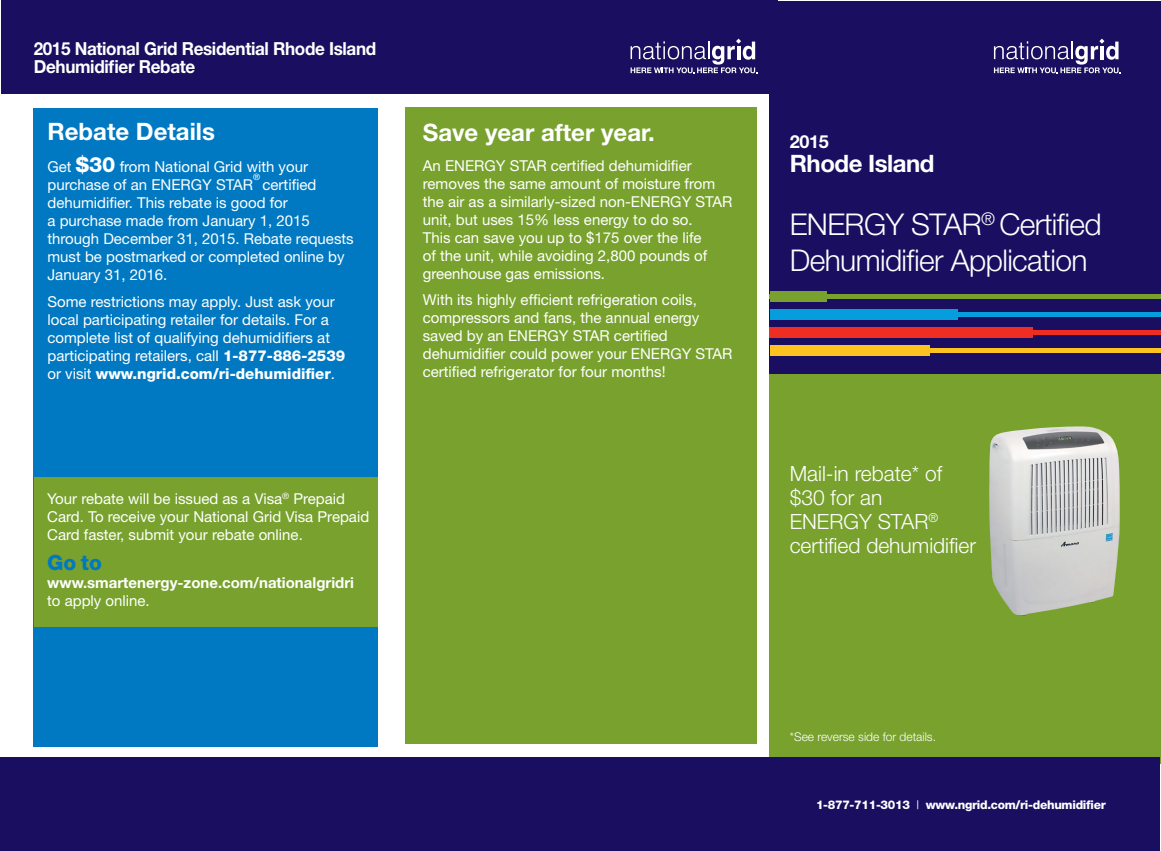
<style>
.page{position:relative;width:1161px;height:851px;background:#fff}
.page>*{position:absolute;margin:0;border:0;box-sizing:border-box;transform-origin:0 0}
.t1{font:300 30px/36px "Helvetica Neue";letter-spacing:-.02em;color:#fff}
.t2{font:700 24px "Helvetica Neue";color:#fff}
.t3{font:700 24px "Helvetica Neue";letter-spacing:-.02em;color:#fff}
.t4{font:300 21px/24px "Helvetica Neue";color:#fff}
.t5{font:800 21px "Helvetica Neue";color:#0079c2}
.t6{font:700 18px/18px "Helvetica Neue";letter-spacing:-.02em;color:#fff;scale:.94 1}
.t7{font:700 18px "Helvetica Neue";letter-spacing:-.02em;color:#fff}
.t8{font:15px/18px "Helvetica Neue";color:#fff}
.t9{font:700 15px/18px "Helvetica Neue";color:#fff}
.t10{font:800 12px "Helvetica Neue";letter-spacing:-.025em;color:#fff}
.t11{font:300 12px "Helvetica Neue";color:#fff}
.t12{font:8.7px "Helvetica Neue";color:#fff}
.s1{font-weight:800;font-size:21px}
.s2{font-weight:800}
.s3{font-weight:400}
.s4{font-weight:400;font-stretch:condensed}
</style>
<div class="page">
<div style="left:770px;top:363px;width:391px;height:400px;background:#78a22d"></div>
<div style="left:770px;top:1px;width:391px;height:372px;background:#1a0e60"></div>
<div style="left:770px;top:292px;width:56px;height:10px;background:#78a22d"></div>
<hr style="left:770px;top:295px;width:391px;height:4px;background:#78a22d">
<div style="left:770px;top:345px;width:160px;height:10px;background:#fec221"></div>
<hr style="left:895px;top:348px;width:266px;height:4px;background:#fec221">
<div style="left:770px;top:309px;width:187px;height:11px;background:#069ddc"></div>
<div style="left:873px;top:312px;width:288px;height:5px;background:#069ddc"></div>
<div style="left:770px;top:327px;width:263px;height:10px;background:#ee2e22"></div>
<hr style="left:891px;top:330px;width:270px;height:4px;background:#ee2e22">
<svg style="left:994px;top:39px;width:127px;height:34px"></svg>
<div style="left:1px;top:757px;width:1159px;height:93px;background:#1a0e60"></div>
<div style="left:1px;top:1px;width:777px;height:93px;background:#1a0e60"></div>
<svg style="left:631px;top:39px;width:126px;height:34px"></svg>
<div style="left:405px;top:107px;width:351px;height:636px;background:#78a22d"></div>
<div style="left:34px;top:107px;width:344px;height:639px;background:#0079c2"></div>
<div style="left:34px;top:477px;width:343px;height:150px;background:#78a22d"></div>
<img style="left:989px;top:426px;width:131px;height:189px">
<p class="t6" style="left:34px;top:39px;width:366px">2015 National Grid Residential Rhode Island<br>Dehumidifier Rebate</p>
<p class="t2" style="left:48px;top:117px;width:169px">Rebate Details</p>
<p class="t8" style="left:48px;top:157px;width:262px">Get <span class="s1">$30</span> from National Grid with your purchase of an ENERGY STAR</p>
<p class="t12" style="left:253px;top:172px;width:8px">®</p>
<p class="t8" style="left:48px;top:175px;width:308px;text-indent:215px">certified dehumidifier. This rebate is good for<br>a purchase made from January 1, 2015 through December 31, 2015. Rebate requests must be postmarked or completed online by<br>January 31, 2016.</p>
<p class="t8" style="left:48px;top:292px;width:299px">Some restrictions may apply. Just ask your local participating retailer for details. For a complete list of qualifying dehumidifiers at participating retailers, call <span class="s2">1-877-886-2539 </span>or visit <span class="s2">www.ngrid.com/ri-dehumidifier</span>.</p>
<p class="t8" style="left:47px;top:489px;width:323px">Your rebate will be issued as a Visa<sup>®</sup> Prepaid<br>Card. To receive your National Grid Visa Prepaid<br>Card faster, submit your rebate online.</p>
<p class="t5" style="left:47px;top:549px;width:56px">Go to</p>
<p class="t9" style="left:47px;top:573px;width:308px">www.smartenergy-zone.com/nationalgridri <span class="s3">to apply online.</span></p>
<p class="t2" style="left:423px;top:117px;width:234px">Save year after year.</p>
<p class="t8" style="left:423px;top:156px;width:311px">An ENERGY STAR certified dehumidifier removes the same amount of moisture from the air as a similarly-sized non-ENERGY STAR unit, but uses 15% less energy to do so.<br>This can save you up to $175 over the life<br>of the unit, while avoiding 2,800 pounds of greenhouse gas emissions.</p>
<p class="t8" style="left:423px;top:291px;width:311px">With its highly efficient refrigeration coils, compressors and fans, the annual energy saved by an ENERGY STAR certified dehumidifier could power your ENERGY STAR certified refrigerator for four months!</p>
<p class="t7" style="left:790px;top:130px;width:40px">2015</p>
<p class="t3" style="left:790px;top:148px;width:146px">Rhode Island</p>
<p class="t1" style="left:790px;top:205px;width:314px">ENERGY STAR<sup>®</sup> Certified<br>Dehumidifier Application</p>
<p class="t4" style="left:790px;top:461px;width:188px">Mail-in rebate* of $30 for an<br>ENERGY STAR<sup>® </sup>certified dehumidifier</p>
<p class="t11" style="left:790px;top:729px;width:148px">*See reverse side for details.</p>
<p class="t10" style="left:816px;top:797px;width:291px">1-877-711-3013 <span class="s4">|</span> www.ngrid.com/ri-dehumidifier</p>
</div>
